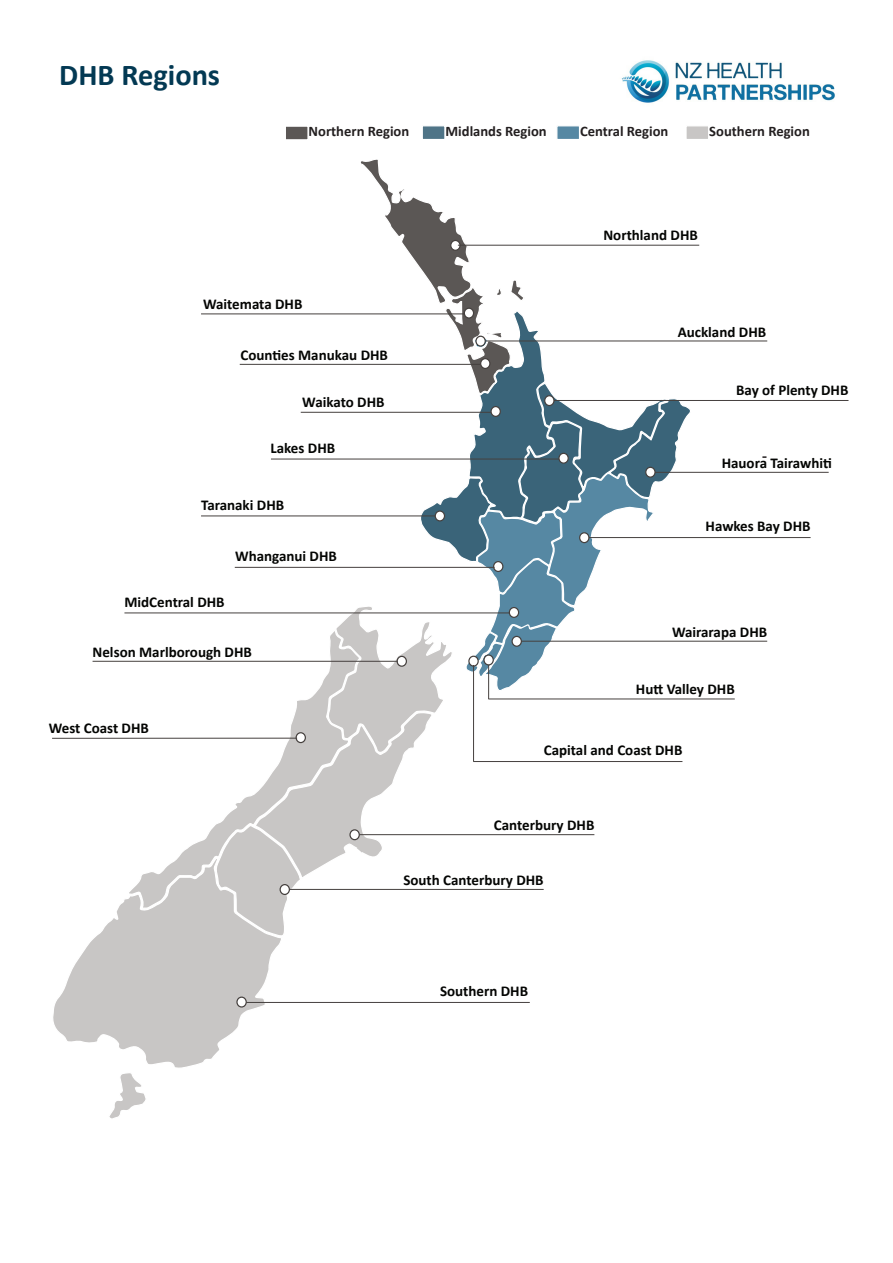
<style>
.page{position:relative;width:893px;height:1263px;background:#fff}
.page>*{position:absolute;margin:0;border:0;box-sizing:border-box;transform-origin:0 0}
.t1{font:700 30.3px "Calibri";color:#033953}
.t2{font:700 15px "Calibri";color:#040503}
.t3{font:700 14.55px "Calibri";color:#231f20}
</style>
<div class="page">
<svg style="left:53px;top:899px;width:212px;height:169px"></svg>
<svg style="left:127px;top:660px;width:87px;height:250px"></svg>
<svg style="left:107px;top:1066px;width:41px;height:53px"></svg>
<svg style="left:214px;top:159px;width:478px;height:839px"></svg>
<div style="left:285px;top:126px;width:24px;height:14px;background:#5b5755;border:1px solid #fff"></div>
<div style="left:422px;top:125px;width:24px;height:15px;background:#4f7487;border:1px solid #fff"></div>
<div style="left:556px;top:125px;width:24px;height:15px;background:#5688a3;border:1px solid #fff"></div>
<div style="left:685px;top:125px;width:24px;height:15px;background:#c8c6c5;border:1px solid #fff"></div>
<div style="left:296px;top:733px;width:9px;height:9px;background:#fff;border-radius:50%"></div>
<div style="left:296px;top:732px;width:10px;height:11px;border:1px solid #45403e;border-radius:50%"></div>
<hr style="left:52px;top:738px;width:245px;height:1px;background:#45403e">
<div style="left:397px;top:656px;width:9px;height:10px;background:#fff;border-radius:50%"></div>
<div style="left:397px;top:656px;width:10px;height:11px;border:1px solid #45403e;border-radius:50%"></div>
<div style="left:494px;top:562px;width:9px;height:9px;background:#fff;border-radius:50%"></div>
<div style="left:493px;top:561px;width:10px;height:11px;border:1px solid #45403e;border-radius:50%"></div>
<hr style="left:235px;top:567px;width:260px;height:1px;background:#45403e">
<hr style="left:124px;top:613px;width:387px;height:1px;background:#45403e">
<div style="left:509px;top:607px;width:10px;height:10px;background:#fff;border-radius:50%"></div>
<div style="left:509px;top:607px;width:10px;height:11px;border:1px solid #45403e;border-radius:50%"></div>
<hr style="left:201px;top:516px;width:235px;height:1px;background:#45403e">
<div style="left:435px;top:511px;width:9px;height:10px;background:#fff;border-radius:50%"></div>
<div style="left:435px;top:510px;width:10px;height:11px;border:1px solid #45403e;border-radius:50%"></div>
<hr style="left:271px;top:459px;width:293px;height:1px;background:#45403e">
<svg style="left:559px;top:453px;width:9px;height:10px"></svg>
<div style="left:558px;top:453px;width:11px;height:11px;border:1px solid #45403e;border-radius:50%"></div>
<hr style="left:201px;top:314px;width:268px;height:1px;background:#45403e">
<div style="left:464px;top:308px;width:10px;height:10px;background:#fff;border-radius:50%"></div>
<div style="left:464px;top:308px;width:10px;height:11px;border:1px solid #45403e;border-radius:50%"></div>
<hr style="left:240px;top:364px;width:245px;height:1px;background:#45403e">
<div style="left:481px;top:359px;width:9px;height:9px;background:#fff;border-radius:50%"></div>
<div style="left:480px;top:358px;width:10px;height:11px;border:1px solid #45403e;border-radius:50%"></div>
<hr style="left:519px;top:641px;width:248px;height:1px;background:#45403e">
<div style="left:512px;top:636px;width:9px;height:10px;background:#fff;border-radius:50%"></div>
<div style="left:511px;top:636px;width:11px;height:11px;border:1px solid #45403e;border-radius:50%"></div>
<hr style="left:586px;top:537px;width:225px;height:1px;background:#45403e">
<div style="left:580px;top:533px;width:9px;height:10px;background:#fff;border-radius:50%"></div>
<div style="left:579px;top:532px;width:10px;height:11px;border:1px solid #45403e;border-radius:50%"></div>
<hr style="left:650px;top:472px;width:179px;height:1px;background:#45403e">
<svg style="left:646px;top:467px;width:9px;height:10px"></svg>
<div style="left:645px;top:467px;width:11px;height:11px;border:1px solid #45403e;border-radius:50%"></div>
<hr style="left:551px;top:400px;width:297px;height:1px;background:#45403e">
<div style="left:545px;top:396px;width:9px;height:9px;background:#fff;border-radius:50%"></div>
<div style="left:544px;top:395px;width:11px;height:11px;border:1px solid #45403e;border-radius:50%"></div>
<hr style="left:483px;top:341px;width:284px;height:1px;background:#45403e">
<svg style="left:476px;top:336px;width:9px;height:10px"></svg>
<div style="left:475px;top:336px;width:11px;height:11px;border:1px solid #45403e;border-radius:50%"></div>
<svg style="left:451px;top:240px;width:9px;height:10px"></svg>
<div style="left:450px;top:240px;width:11px;height:11px;border:1px solid #45403e;border-radius:50%"></div>
<hr style="left:301px;top:412px;width:195px;height:1px;background:#45403e">
<div style="left:491px;top:407px;width:9px;height:9px;background:#fff;border-radius:50%"></div>
<div style="left:490px;top:406px;width:11px;height:11px;border:1px solid #45403e;border-radius:50%"></div>
<hr style="left:473px;top:761px;width:209px;height:1px;background:#45403e">
<svg style="left:469px;top:656px;width:9px;height:10px"></svg>
<div style="left:468px;top:656px;width:11px;height:11px;border:1px solid #45403e;border-radius:50%"></div>
<hr style="left:473px;top:665px;width:1px;height:97px;background:#45403e">
<hr style="left:488px;top:699px;width:247px;height:1px;background:#45403e">
<hr style="left:488px;top:660px;width:1px;height:39px;background:#45403e">
<svg style="left:484px;top:655px;width:9px;height:10px"></svg>
<div style="left:483px;top:654px;width:11px;height:11px;border:1px solid #45403e;border-radius:50%"></div>
<hr style="left:357px;top:834px;width:237px;height:1px;background:#45403e">
<svg style="left:350px;top:830px;width:9px;height:10px"></svg>
<div style="left:349px;top:829px;width:11px;height:11px;border:1px solid #45403e;border-radius:50%"></div>
<hr style="left:288px;top:889px;width:256px;height:1px;background:#45403e">
<div style="left:280px;top:885px;width:9px;height:9px;background:#fff;border-radius:50%"></div>
<div style="left:280px;top:884px;width:10px;height:11px;border:1px solid #45403e;border-radius:50%"></div>
<hr style="left:245px;top:1002px;width:285px;height:1px;background:#45403e">
<svg style="left:237px;top:997px;width:9px;height:10px"></svg>
<div style="left:236px;top:996px;width:11px;height:11px;border:1px solid #45403e;border-radius:50%"></div>
<img style="left:621px;top:60px;width:214px;height:43px">
<hr style="left:458px;top:245px;width:241px;height:1px;background:#45403e">
<hr style="left:93px;top:661px;width:305px;height:1px;background:#45403e">
<p class="t1" style="left:59px;top:56px;width:162px">DHB Regions</p>
<p class="t3" style="left:309px;top:122px;width:102px">Northern Region</p>
<p class="t3" style="left:446px;top:122px;width:103px">Midlands Region</p>
<p class="t3" style="left:580px;top:122px;width:90px">Central Region</p>
<p class="t3" style="left:709px;top:122px;width:102px">Southern Region</p>
<p class="t2" style="left:603px;top:225px;width:96px">Northland DHB</p>
<p class="t2" style="left:203px;top:295px;width:101px">Waitemata DHB</p>
<p class="t2" style="left:240px;top:345px;width:149px">Counties Manukau DHB</p>
<p class="t2" style="left:302px;top:392px;width:84px">Waikato DHB</p>
<p class="t2" style="left:270px;top:438px;width:66px">Lakes DHB</p>
<p class="t2" style="left:201px;top:495px;width:85px">Taranaki DHB</p>
<p class="t2" style="left:235px;top:547px;width:103px">Whanganui DHB</p>
<p class="t2" style="left:124px;top:593px;width:102px">MidCentral DHB</p>
<p class="t2" style="left:93px;top:643px;width:161px">Nelson Marlborough DHB</p>
<p class="t2" style="left:49px;top:718px;width:102px">West Coast DHB</p>
<p class="t2" style="left:678px;top:322px;width:90px">Auckland DHB</p>
<p class="t2" style="left:736px;top:380px;width:114px">Bay of Plenty DHB</p>
<p class="t2" style="left:722px;top:454px;width:112px">Hauora Tairawhiti</p>
<p class="t2" style="left:706px;top:517px;width:107px">Hawkes Bay DHB</p>
<p class="t2" style="left:672px;top:623px;width:97px">Wairarapa DHB</p>
<p class="t2" style="left:636px;top:679px;width:100px">Hutt Valley DHB</p>
<p class="t2" style="left:544px;top:740px;width:140px">Capital and Coast DHB</p>
<p class="t2" style="left:494px;top:815px;width:102px">Canterbury DHB</p>
<p class="t2" style="left:403px;top:870px;width:142px">South Canterbury DHB</p>
<p class="t2" style="left:440px;top:981px;width:90px">Southern DHB</p>
</div>
